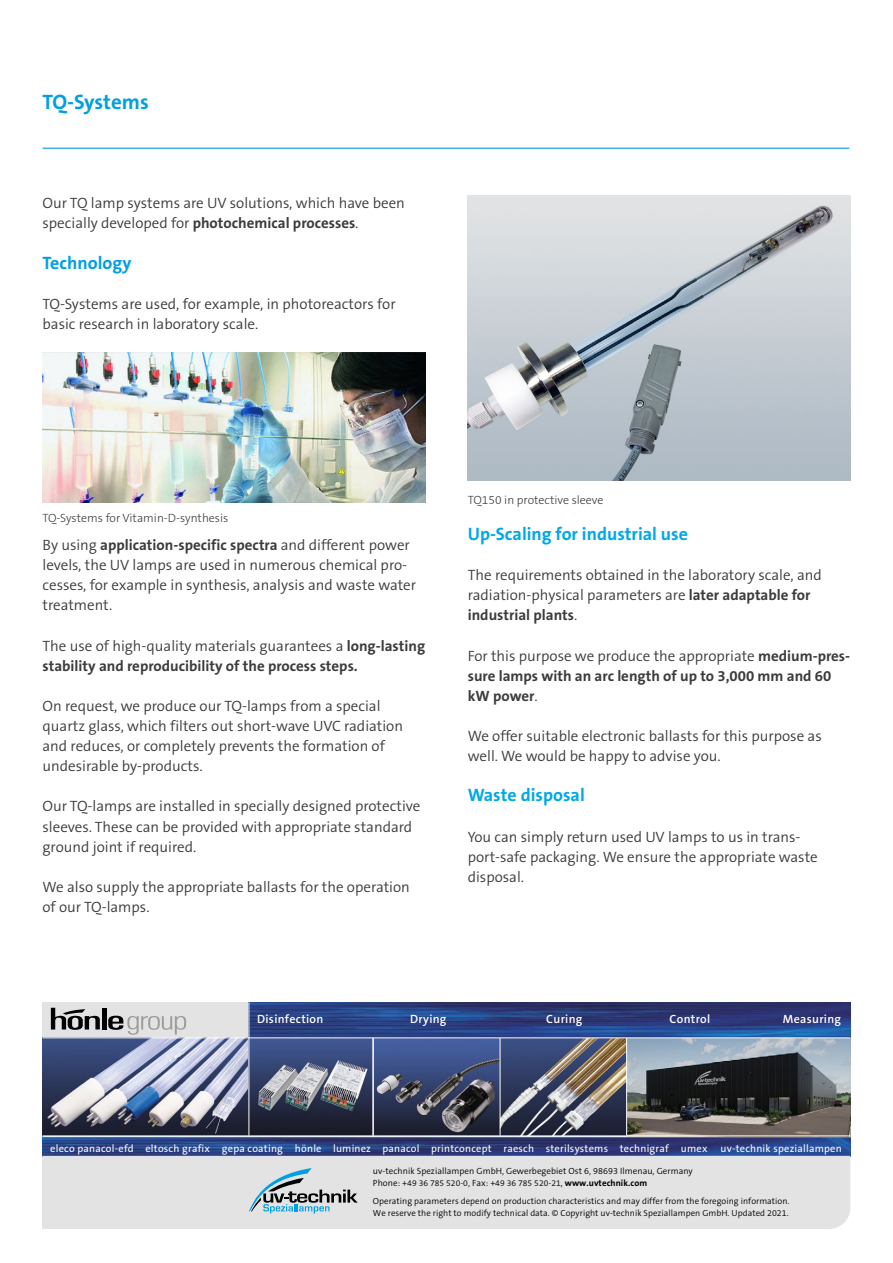
<style>
.page{position:relative;width:893px;height:1263px;background:#fff}
.page>*{position:absolute;margin:0;border:0;box-sizing:border-box;transform-origin:0 0}
.t1{font:700 21px "The Sans B7";color:#009fe3}
.t2{font:700 18px "The Sans B7";color:#00a8e7}
.t3{font:700 18px "The Sans B7";color:#009fe3}
.t4{font:300 15px/20.1px "The Sans B4";color:#3c3c3b}
.t5{font:700 15px/20.1px "The Sans B7";color:#3c3c3b}
.t6{font:300 12px "The Sans B3";color:#3c3c3b}
.t7{font:600 12px "The Sans B6";letter-spacing:.025em;color:#fff}
.t8{font:10.5px "The Sans B5 Plain";letter-spacing:.02em;color:#fff}
.t9{font:300 9px "The Sans B4";letter-spacing:.005em;color:#000}
.t10{font:300 8.85px/12px "The Sans B4";letter-spacing:.005em;color:#000}
.t11{font:300 8.55px "The Sans B4";letter-spacing:.005em;color:#000}
.s1{font-family:"The Sans B7";font-weight:700}
.s2{font-family:"The Sans B4";font-weight:300}
.s3{font-size:9px}
.s4{font-family:"The Sans B7";font-weight:700;font-size:9px}
</style>
<div class="page">
<div style="left:43px;top:1002px;width:767px;height:137px;background:#e3e3e3"></div>
<div style="left:43px;top:1108px;width:807px;height:121px;background:#e3e3e3;border-radius:21px"></div>
<div style="left:43px;top:1108px;width:717px;height:121px;background:#e3e3e3"></div>
<img style="left:43px;top:1136px;width:807px;height:20px">
<img style="left:43px;top:1038px;width:206px;height:97px">
<div style="left:102px;top:1008px;width:5px;height:21px;background:#000"></div>
<svg style="left:108px;top:1016px;width:78px;height:19px"></svg>
<svg style="left:51px;top:1008px;width:49px;height:22px"></svg>
<img style="left:250px;top:1002px;width:600px;height:133px">
<svg style="left:249px;top:1168px;width:109px;height:45px"></svg>
<hr style="left:249px;top:1002px;width:1px;height:133px;background:#fff">
<hr style="left:43px;top:1135px;width:807px;height:1px;background:#fff">
<hr style="left:43px;top:1156px;width:807px;height:1px;background:#fff">
<hr style="left:43px;top:1037px;width:807px;height:1px;background:#fff">
<hr style="left:373px;top:1038px;width:1px;height:97px;background:#fff">
<hr style="left:500px;top:1038px;width:1px;height:97px;background:#fff">
<hr style="left:626px;top:1038px;width:1px;height:97px;background:#fff">
<hr style="left:43px;top:148px;width:806px;height:1px;background:#009fe3">
<img style="left:43px;top:352px;width:382px;height:151px">
<img style="left:468px;top:196px;width:382px;height:284px">
<h1 class="t1" style="left:43px;top:91px;width:108px">TQ-Systems</h1>
<p class="t4" style="left:43px;top:194px;width:364px">Our TQ lamp systems are UV solutions, which have been specially developed for <span class="s1">photochemical processes</span>.</p>
<p class="t3" style="left:43px;top:253px;width:90px">Technology</p>
<p class="t4" style="left:43px;top:294px;width:355px">TQ-Systems are used, for example, in photoreactors for basic research in laboratory scale.</p>
<p class="t6" style="left:43px;top:512px;width:187px">TQ-Systems for Vitamin-D-synthesis</p>
<p class="t5" style="left:43px;top:535px;width:369px"><span class="s2">By using</span> application-specific spectra <span class="s2">and different power</span></p>
<p class="t4" style="left:43px;top:556px;width:375px">levels, the UV lamps are used in numerous chemical pro&shy;cesses, for example in synthesis, analysis and waste water treatment.</p>
<p class="t4" style="left:43px;top:636px;width:384px">The use of high-quality materials guarantees a <span class="s1">long-lasting</span></p>
<p class="t5" style="left:43px;top:656px;width:317px">stability and reproducibility of the process steps.</p>
<p class="t4" style="left:43px;top:696px;width:362px">On request, we produce our TQ-lamps from a special quartz glass, which filters out short-wave UVC radiation and reduces, or completely prevents the formation of undesirable by-products.</p>
<p class="t4" style="left:43px;top:797px;width:379px">Our TQ-lamps are installed in specially designed protective sleeves. These can be provided with appropriate standard ground joint if required.</p>
<p class="t4" style="left:43px;top:877px;width:369px">We also supply the appropriate ballasts for the operation of our TQ-lamps.</p>
<p class="t6" style="left:468px;top:494px;width:137px">TQ150 in protective sleeve</p>
<p class="t2" style="left:468px;top:524px;width:222px">Up-Scaling for industrial use</p>
<p class="t4" style="left:468px;top:566px;width:356px">The requirements obtained in the laboratory scale, and radiation-physical parameters are <span class="s1">later adaptable for</span></p>
<p class="t5" style="left:468px;top:606px;width:111px">industrial plants<span class="s2">.</span></p>
<p class="t4" style="left:468px;top:646px;width:384px">For this purpose we produce the appropriate <span class="s1">medium-pres-</span></p>
<p class="t5" style="left:468px;top:666px;width:365px">sure lamps with an arc length of up to 3,000 mm and 60 kW power<span class="s2">.</span></p>
<p class="t4" style="left:468px;top:726px;width:355px">We offer suitable electronic ballasts for this purpose as well. We would be happy to advise you.</p>
<p class="t2" style="left:468px;top:786px;width:119px">Waste disposal</p>
<p class="t4" style="left:468px;top:827px;width:352px">You can simply return used UV lamps to us in trans&shy;port-safe packaging. We ensure the appropriate waste disposal.</p>
<p class="t7" style="left:257px;top:1013px;width:68px">Disinfection</p>
<p class="t7" style="left:410px;top:1013px;width:38px">Drying</p>
<p class="t7" style="left:546px;top:1013px;width:38px">Curing</p>
<p class="t7" style="left:670px;top:1013px;width:42px">Control</p>
<p class="t7" style="left:783px;top:1013px;width:60px">Measuring</p>
<p class="t8" style="left:50px;top:1143px;width:793px">eleco panacol-efd eltosch grafix gepa coating hönle luminez panacol printconcept raesch sterilsystems technigraf umex uv-technik speziallampen</p>
<p class="t9" style="left:373px;top:1167px;width:321px">uv-technik Speziallampen GmbH, Gewerbegebiet Ost 6, 98693 Ilmenau, Germany</p>
<p class="t11" style="left:373px;top:1179px;width:276px"><span class="s3">Phone: +</span>49 36 785 520-0<span class="s3">, Fax: +</span>49 36 785 520-21<span class="s3">,</span> <span class="s4">www.uvtechnik.com</span></p>
<p class="t10" style="left:373px;top:1196px;width:418px">Operating parameters depend on production characteristics and may differ from the foregoing information.<br>We reserve the right to modify technical data. © Copyright uv-technik Speziallampen GmbH. Updated 2021.</p>
</div>
